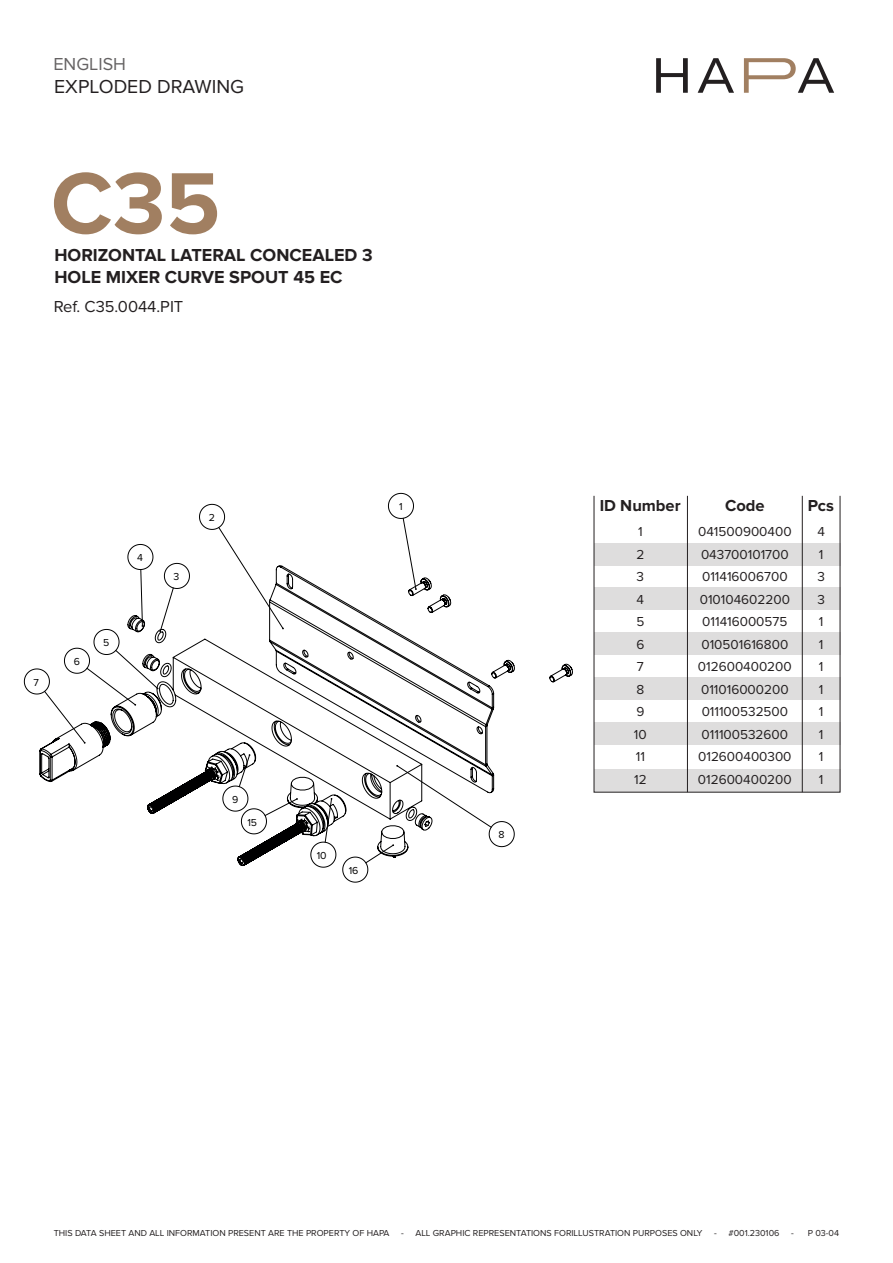
<style>
.page{position:relative;width:893px;height:1263px;background:#fff}
.page>*{position:absolute;margin:0;border:0;box-sizing:border-box;transform-origin:0 0}
.t1{font:700 90px "Proxima Nova";color:#a17f61}
.t2{font:19.5px "Proxima Nova";color:#231f20}
.t3{font:700 18px/21.6px "Proxima Nova";color:#231f20}
.t4{font:18px "Proxima Nova";color:rgb(35 31 32/.7)}
.t5{font:16.5px "Proxima Nova";color:#231f20}
.t6{font:700 16.5px "Proxima Nova";color:#231f20}
.t7{font:13.5px/22.5px "Proxima Nova";color:#231f20;text-align:center}
.t8{font:10.5px "Proxima Nova";color:#000001}
.t9{font:9px "Proxima Nova";color:#231f20}
</style>
<div class="page">
<div style="left:594px;top:543px;width:246px;height:22px;background:#dedddd"></div>
<div style="left:594px;top:588px;width:246px;height:22px;background:#dedddd"></div>
<div style="left:594px;top:632px;width:246px;height:23px;background:#dedddd"></div>
<div style="left:594px;top:677px;width:246px;height:22px;background:#dedddd"></div>
<div style="left:594px;top:722px;width:246px;height:22px;background:#dedddd"></div>
<div style="left:594px;top:770px;width:246px;height:22px;background:#dedddd"></div>
<hr style="left:687px;top:496px;width:1px;height:296px;background:#231f20">
<hr style="left:802px;top:496px;width:1px;height:296px;background:#231f20">
<svg style="left:40px;top:565px;width:533px;height:301px"></svg>
<svg style="left:698px;top:58px;width:36px;height:35px"></svg>
<svg style="left:744px;top:58px;width:90px;height:35px"></svg>
<svg style="left:656px;top:58px;width:32px;height:35px"></svg>
<h3 class="t4" style="left:53px;top:54px;width:74px">ENGLISH</h3>
<h2 class="t2" style="left:54px;top:75px;width:191px">EXPLODED DRAWING</h2>
<h1 class="t1" style="left:51px;top:151px;width:171px">C35</h1>
<h3 class="t3" style="left:54px;top:245px;width:320px">HORIZONTAL LATERAL CONCEALED 3<br>HOLE MIXER CURVE SPOUT 45 EC</h3>
<p class="t5" style="left:54px;top:297px;width:131px">Ref. C35.0044.PIT</p>
<p class="t8" style="left:34px;top:676px;width:7px">7</p>
<p class="t8" style="left:137px;top:552px;width:7px">4</p>
<p class="t8" style="left:74px;top:656px;width:8px">6</p>
<p class="t8" style="left:103px;top:637px;width:8px">5</p>
<p class="t8" style="left:174px;top:571px;width:7px">3</p>
<p class="t8" style="left:209px;top:512px;width:8px">2</p>
<p class="t8" style="left:232px;top:793px;width:8px">9</p>
<p class="t8" style="left:247px;top:816px;width:11px">15</p>
<p class="t8" style="left:399px;top:501px;width:5px">1</p>
<p class="t8" style="left:317px;top:849px;width:11px">10</p>
<p class="t8" style="left:349px;top:864px;width:11px">16</p>
<p class="t8" style="left:498px;top:829px;width:8px">8</p>
<p class="t6" style="left:600px;top:496px;width:82px">ID Number</p>
<p class="t6" style="left:725px;top:496px;width:41px">Code</p>
<p class="t6" style="left:808px;top:496px;width:28px">Pcs</p>
<p class="t7" style="left:634px;top:521px;width:14px">1<br>2<br>3<br>4<br>5<br>6<br>7<br>8<br>9<br>10<br>11<br>12</p>
<p class="t7" style="left:698px;top:521px;width:95px">041500900400<br>043700101700<br>011416006700<br>010104602200<br>011416000575<br>010501616800<br>012600400200<br>011016000200<br>011100532500<br>011100532600<br>012600400300<br>012600400200</p>
<p class="t7" style="left:817px;top:521px;width:9px;text-align:justify">4<br>1<br>3<br>3<br>1<br>1<br>1<br>1<br>1<br>1<br>1<br>1</p>
<p class="t9" style="left:54px;top:1228px;width:337px">THIS DATA SHEET AND ALL INFORMATION PRESENT ARE THE PROPERTY OF HAPA</p>
<p class="t9" style="left:401px;top:1228px;width:303px">- ALL GRAPHIC REPRESENTATIONS FORILLUSTRATION PURPOSES ONLY</p>
<p class="t9" style="left:714px;top:1228px;width:67px">- #001.230106</p>
<p class="t9" style="left:791px;top:1228px;width:49px">- P 03-04</p>
</div>
